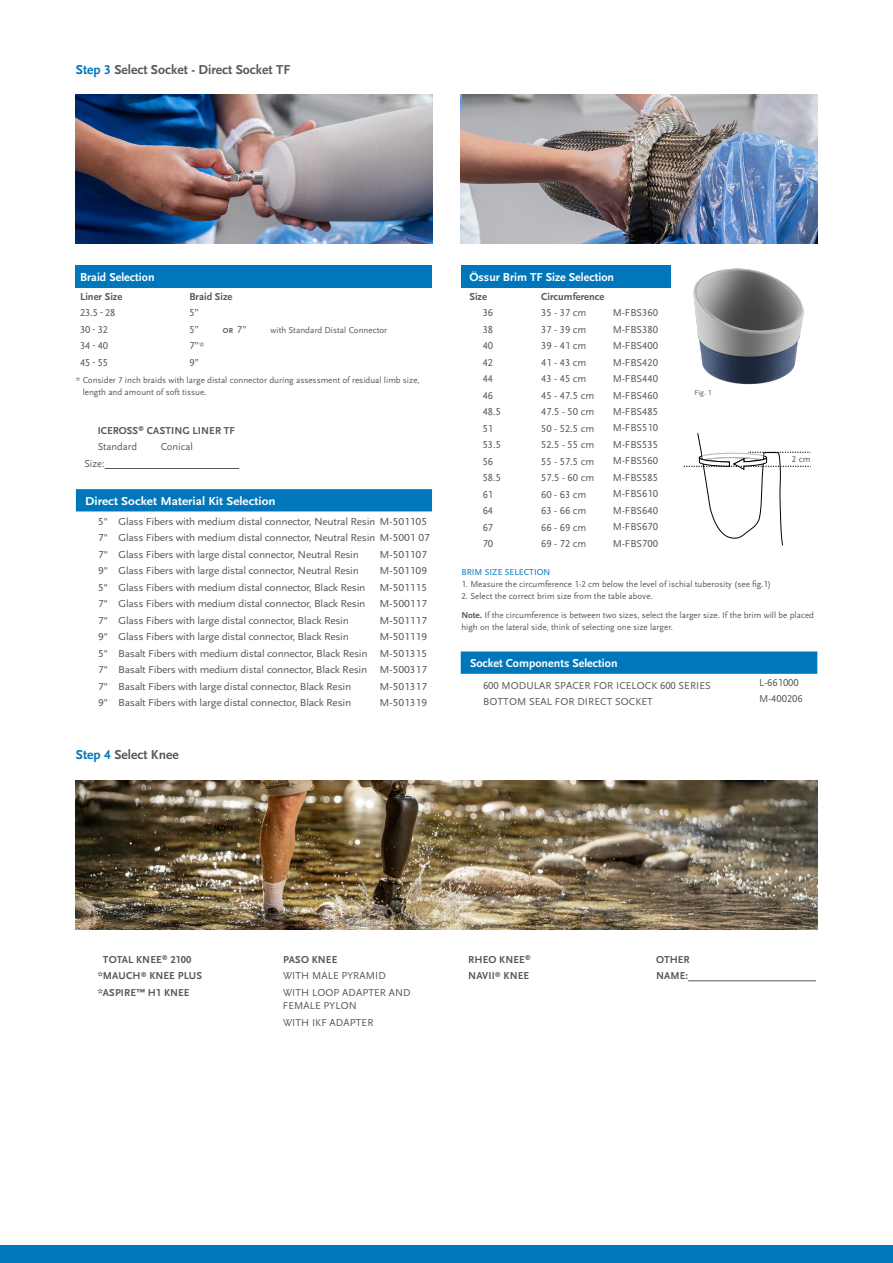
<style>
.page{position:relative;width:893px;height:1263px;background:#fff}
.page>*{position:absolute;margin:0;border:0;box-sizing:border-box;transform-origin:0 0}
.t1{font:700 13.5px "Scala Sans OT";color:#58595b}
.t2{font:700 12px "Scala Sans OT";color:#fff}
.t3{font:700 12px "Scala Sans OT";color:#fff;scale:1.09 1}
.t4{font:10.5px/16.5px "Scala Sans OT";letter-spacing:-.025em;color:#58595b;scale:1.09 1}
.t5{font:10.5px/16.5px "Scala Sans OT";color:#58595b}
.t6{font:10.5px/16.5px "Scala Sans OT";letter-spacing:-.025em;color:#58595b}
.t7{font:700 10.5px/16.5px "Scala Sans OT";letter-spacing:.01em;color:#58595b}
.t8{font:10.5px/16.5px "Scala Sans OT";letter-spacing:.01em;color:#58595b}
.t9{font:9px/12px "Scala Sans OT";color:#58595b}
.t10{font:9px "Scala Sans OT";color:#0076bb}
.t11{font:7.5px "Scala Sans OT";color:#58595b}
.t12{font:700 7.5px "Scala Sans OT";color:#58595b}
.s1{color:#0076bb}
.s2{font-weight:400;font-size:10.5px}
.s3{font-weight:400}
.s4{font-weight:700}
</style>
<div class="page">
<div style="left:0;top:1246px;width:893px;height:17px;background:#0076bb"></div>
<hr style="left:688px;top:980px;width:128px;height:1px;background:#58595b">
<div style="left:461px;top:265px;width:210px;height:23px;background:#0076bb"></div>
<div style="left:76px;top:489px;width:356px;height:22px;background:#0076bb"></div>
<svg style="left:683px;top:433px;width:128px;height:112px"></svg>
<img style="left:693px;top:268px;width:111px;height:117px">
<svg style="left:461px;top:651px;width:356px;height:23px;background:#0779bc"></svg>
<img style="left:461px;top:95px;width:356px;height:149px">
<hr style="left:105px;top:468px;width:134px;height:1px;background:#58595b">
<img style="left:76px;top:95px;width:356px;height:149px">
<div style="left:76px;top:265px;width:356px;height:23px;background:#0076bb"></div>
<img style="left:76px;top:780px;width:741px;height:149px">
<p class="t1" style="left:76px;top:62px;width:216px"><span class="s1">Step 3</span> Select Socket - Direct Socket TF</p>
<p class="t2" style="left:80px;top:270px;width:76px">Braid Selection</p>
<p class="t7" style="left:80px;top:288px;width:44px">Liner Size</p>
<p class="t6" style="left:80px;top:305px;width:37px">23.5 - 28<br>30 - 32<br>34 - 40<br>45 - 55</p>
<p class="t7" style="left:189px;top:288px;width:45px">Braid Size</p>
<p class="t6" style="left:189px;top:305px;width:11px">5”<br>5”</p>
<p class="t12" style="left:223px;top:326px;width:25px">OR <span class="s2">7”</span></p>
<p class="t9" style="left:270px;top:324px;width:118px">with Standard Distal Connector</p>
<p class="t6" style="left:189px;top:338px;width:17px">7”*<br>9”</p>
<p class="t9" style="left:83px;top:374px;width:339px;text-indent:-7px">* Consider 7 inch braids with large distal connector during assessment of residual limb size, length and amount of soft tissue.</p>
<p class="t7" style="left:98px;top:422px;width:139px">ICEROSS<sup>®</sup> CASTING LINER TF<br><span class="s3">Standard</span></p>
<p class="t5" style="left:161px;top:439px;width:34px">Conical</p>
<p class="t6" style="left:84px;top:455px;width:22px">Size:</p>
<p class="t3" style="left:85px;top:494px;width:176px">Direct Socket Material Kit Selection</p>
<p class="t4" style="left:98px;top:513px;width:306px">5" Glass Fibers with medium distal connector, Neutral Resin M-501105<br>7" Glass Fibers with medium distal connector, Neutral Resin M-5001 07<br>7" Glass Fibers with large distal connector, Neutral Resin<br>9" Glass Fibers with large distal connector, Neutral Resin<br>5" Glass Fibers with medium distal connector, Black Resin<br>7" Glass Fibers with medium distal connector, Black Resin<br>7" Glass Fibers with large distal connector, Black Resin<br>9" Glass Fibers with large distal connector, Black Resin<br>5" Basalt Fibers with medium distal connector, Black Resin<br>7" Basalt Fibers with medium distal connector, Black Resin<br>7" Basalt Fibers with large distal connector, Black Resin<br>9" Basalt Fibers with large distal connector, Black Resin</p>
<p class="t4" style="left:380px;top:546px;width:45px;text-align:justify">M-501107<br>M-501109<br>M-501115<br>M-500117<br>M-501117<br>M-501119<br>M-501315<br>M-500317<br>M-501317<br>M-501319</p>
<p class="t1" style="left:76px;top:747px;width:104px"><span class="s1">Step 4</span> Select Knee</p>
<p class="t2" style="left:469px;top:270px;width:146px">Össur Brim TF Size Selection</p>
<p class="t7" style="left:469px;top:288px;width:19px">Size</p>
<p class="t5" style="left:483px;top:305px;width:20px">36<br>38<br>40<br>42<br>44<br>46<br>48.5<br>51<br>53.5<br>56<br>58.5<br>61<br>64<br>67<br>70</p>
<p class="t7" style="left:541px;top:288px;width:65px">Circumference</p>
<p class="t5" style="left:541px;top:305px;width:55px">35 - 37 cm<br>37 - 39 cm<br>39 - 41 cm<br>41 - 43 cm<br>43 - 45 cm<br>45 - 47.5 cm<br>47.5 - 50 cm<br>50 - 52.5 cm<br>52.5 - 55 cm<br>55 - 57.5 cm<br>57.5 - 60 cm<br>60 - 63 cm<br>63 - 66 cm<br>66 - 69 cm<br>69 - 72 cm</p>
<p class="t6" style="left:613px;top:305px;width:47px;text-align:justify">M-FBS360<br>M-FBS380<br>M-FBS400<br>M-FBS420<br>M-FBS440<br>M-FBS460<br>M-FBS485<br>M-FBS510<br>M-FBS535<br>M-FBS560<br>M-FBS585<br>M-FBS610<br>M-FBS640<br>M-FBS670<br>M-FBS700</p>
<p class="t11" style="left:694px;top:389px;width:19px">Fig. 1</p>
<p class="t9" style="left:792px;top:453px;width:20px">2 cm</p>
<p class="t10" style="left:461px;top:567px;width:91px">BRIM SIZE SELECTION</p>
<p class="t9" style="left:461px;top:578px;width:311px">1. Measure the circumference 1-2 cm below the level of ischial tuberosity (see fig.1)</p>
<p class="t9" style="left:461px;top:586px;width:354px;line-height:19.5px">2. Select the correct brim size from the table above.<br><span class="s4">Note.</span> If the circumference is between two sizes, select the larger size. If the brim will be placed</p>
<p class="t9" style="left:461px;top:621px;width:213px">high on the lateral side, think of selecting one size larger.</p>
<p class="t2" style="left:470px;top:656px;width:149px">Socket Components Selection</p>
<p class="t8" style="left:483px;top:677px;width:229px">600 MODULAR SPACER FOR ICELOCK 600 SERIES<br>BOTTOM SEAL FOR DIRECT SOCKET</p>
<p class="t5" style="left:759px;top:674px;width:45px">L-661000<br>M-400206</p>
<p class="t7" style="left:98px;top:951px;width:106px;text-indent:5px">TOTAL KNEE<sup>®</sup> 2100 *MAUCH<sup>®</sup> KNEE PLUS *ASPIRE™ H1 KNEE</p>
<p class="t7" style="left:283px;top:951px;width:56px">PASO KNEE</p>
<p class="t8" style="left:283px;top:967px;width:129px">WITH MALE PYRAMID<br>WITH LOOP ADAPTER AND</p>
<p class="t8" style="left:283px;top:997px;width:92px">FEMALE PYLON<br>WITH IKF ADAPTER</p>
<p class="t7" style="left:468px;top:951px;width:64px">RHEO KNEE<sup>®<br></sup>NAVII<sup>®</sup> KNEE</p>
<p class="t7" style="left:656px;top:951px;width:35px">OTHER<br>NAME:</p>
</div>
